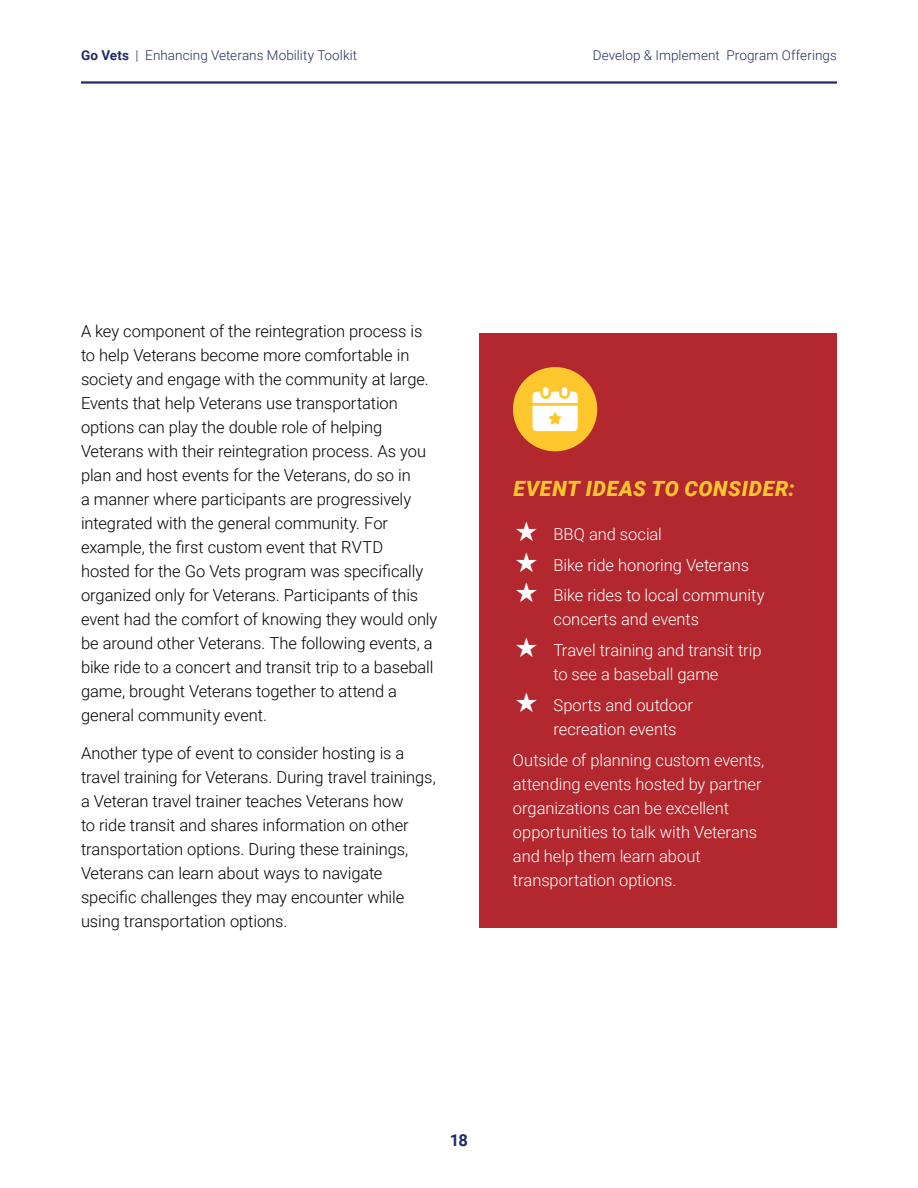
<style>
.page{position:relative;width:918px;height:1188px;background:#fff}
.page>*{position:absolute;margin:0;border:0;box-sizing:border-box;transform-origin:0 0}
.t1{font:italic 900 21px "Roboto";letter-spacing:.03em;color:#ffc62f}
.t2{font:300 16.5px/24px "Roboto";letter-spacing:-.005em;color:#000}
.t3{font:300 16.5px/30.8px "Roboto";letter-spacing:-.005em;color:#fff}
.t4{font:700 16.5px "Roboto";color:#212d64}
.t5{font:300 13.5px "Roboto";letter-spacing:.005em;color:#212d64}
.s1{font-weight:700}
</style>
<div class="page">
<hr style="left:81px;top:81px;width:756px;height:3px;background:#212d64">
<div style="left:479px;top:333px;width:358px;height:595px;background:#b2282e"></div>
<div style="left:513px;top:367px;width:84px;height:84px;background:#ffc72e;border-radius:50%"></div>
<div style="left:543px;top:387px;width:5px;height:9px;background:#fff;border-radius:3px"></div>
<div style="left:562px;top:387px;width:5px;height:9px;background:#fff;border-radius:3px"></div>
<svg style="left:533px;top:392px;width:45px;height:39px;background:#fff4d9"></svg>
<p class="t5" style="left:81px;top:46px;width:278px"><span class="s1">Go Vets</span> | Enhancing Veterans Mobility Toolkit</p>
<p class="t5" style="left:593px;top:46px;width:246px">Develop &amp; Implement Program Offerings</p>
<p class="t2" style="left:81px;top:319px;width:358px">A key component of the reintegration process is to help Veterans become more comfortable in society and engage with the community at large.<br>Events that help Veterans use transportation options can play the double role of helping Veterans with their reintegration process. As you plan and host events for the Veterans, do so in<br>a manner where participants are progressively integrated with the general community. For example, the first custom event that RVTD<br>hosted for the Go Vets program was specifically organized only for Veterans. Participants of this event had the comfort of knowing they would only be around other Veterans. The following events, a bike ride to a concert and transit trip to a baseball game, brought Veterans together to attend a general community event.</p>
<p class="t2" style="left:81px;top:740px;width:356px">Another type of event to consider hosting is a travel training for Veterans. During travel trainings, a Veteran travel trainer teaches Veterans how<br>to ride transit and shares information on other transportation options. During these trainings, Veterans can learn about ways to navigate specific challenges they may encounter while using transportation options.</p>
<p class="t1" style="left:513px;top:473px;width:283px">EVENT IDEAS TO CONSIDER:</p>
<p class="t3" style="left:554px;top:518px;width:213px">BBQ and social<br>Bike ride honoring Veterans<br>Bike rides to local community</p>
<p class="t3" style="left:554px;top:603px;width:209px">concerts and events<br>Travel training and transit trip</p>
<p class="t3" style="left:554px;top:658px;width:167px">to see a baseball game<br>Sports and outdoor</p>
<p class="t3" style="left:513px;top:713px;width:253px;text-indent:41px">recreation events<br>Outside of planning custom events,</p>
<p class="t3" style="left:513px;top:771px;width:250px;line-height:24px">attending events hosted by partner organizations can be excellent opportunities to talk with Veterans and help them learn about transportation options.</p>
<p class="t4" style="left:450px;top:1128px;width:20px">18</p>
</div>
